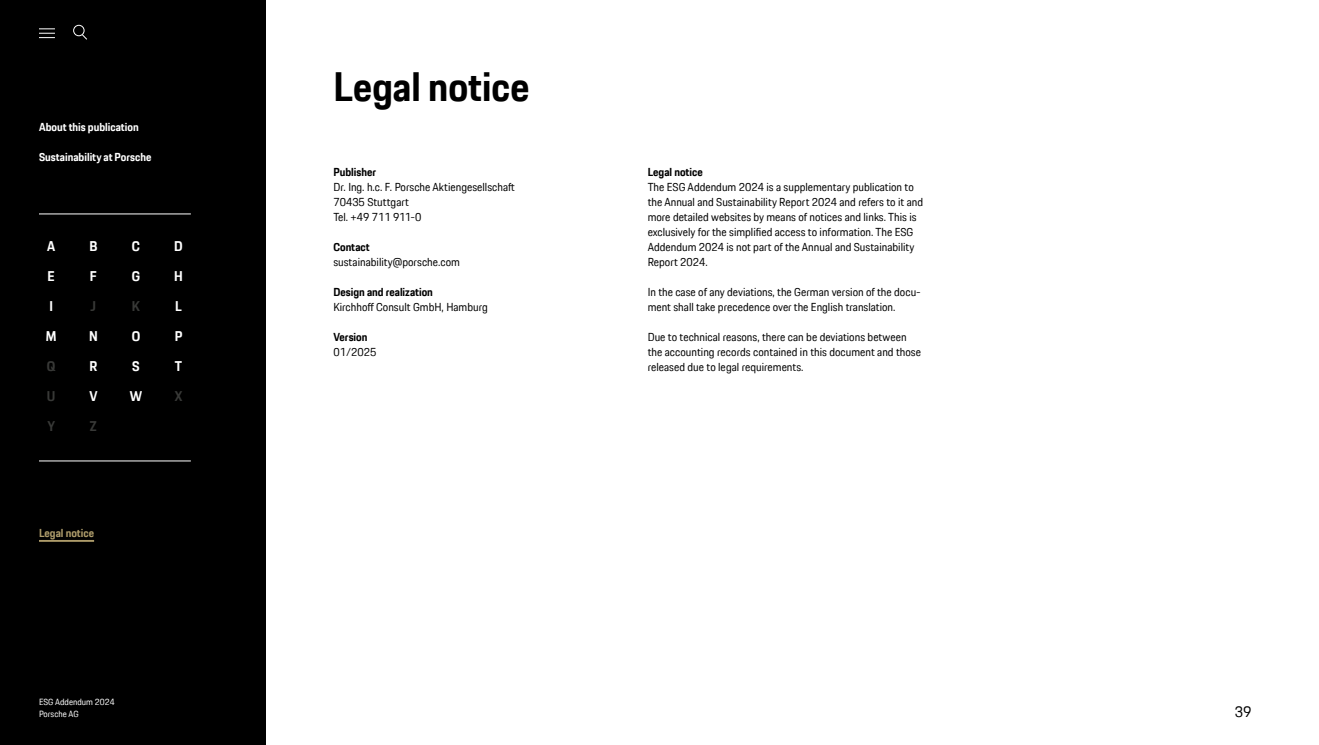
<style>
.page{position:relative;width:1319px;height:745px;background:#fff}
.page>*{position:absolute;margin:0;border:0;box-sizing:border-box;transform-origin:0 0}
.t1{font:700 40px "Porsche Next TT";letter-spacing:.005em;color:#000}
.t2{font:15px "Porsche Next TT";color:#000}
.t3{font:700 13.75px "Porsche Next TT";color:#fff}
.t4{font:700 13.75px "Porsche Next TT";color:#383937}
.t5{font:11.25px/15px "Porsche Next TT";color:#000}
.t6{font:700 11.25px "Porsche Next TT";color:#000}
.t7{font:700 11.25px "Porsche Next TT";color:#fff}
.t8{font:700 11.25px "Porsche Next TT";letter-spacing:.005em;color:#ad9b6a}
.t9{font:8.75px/11.2px "Porsche Next TT";color:#fff}
</style>
<div class="page">
<div style="left:0;top:0;width:266px;height:744px;background:#000"></div>
<hr style="left:39px;top:539px;width:55px;height:2px;background:#ad9b6a">
<hr style="left:39px;top:213px;width:152px;height:1px;background:#fff">
<hr style="left:39px;top:460px;width:152px;height:1px;background:#fff">
<div style="left:73px;top:25px;width:12px;height:11px;border:1px solid #fff;border-radius:50%"></div>
<svg style="left:81px;top:33px;width:6px;height:7px"></svg>
<svg style="left:39px;top:28px;width:16px;height:10px"></svg>
<p class="t7" style="left:39px;top:119px;width:101px">About this publication</p>
<p class="t7" style="left:39px;top:149px;width:114px">Sustainability at Porsche</p>
<p class="t3" style="left:47px;top:237px;width:10px">A</p>
<p class="t3" style="left:89px;top:237px;width:9px">B</p>
<p class="t3" style="left:132px;top:237px;width:10px">C</p>
<p class="t3" style="left:174px;top:237px;width:10px">D</p>
<p class="t3" style="left:48px;top:267px;width:9px">E</p>
<p class="t3" style="left:90px;top:267px;width:8px">F</p>
<p class="t3" style="left:132px;top:267px;width:10px">G</p>
<p class="t3" style="left:174px;top:267px;width:10px">H</p>
<p class="t3" style="left:49px;top:297px;width:5px">I</p>
<p class="t4" style="left:91px;top:297px;width:7px">J</p>
<p class="t4" style="left:132px;top:297px;width:10px">K</p>
<p class="t3" style="left:175px;top:297px;width:8px">L</p>
<p class="t3" style="left:46px;top:327px;width:12px">M</p>
<p class="t3" style="left:89px;top:327px;width:10px">N</p>
<p class="t3" style="left:132px;top:327px;width:10px">O</p>
<p class="t3" style="left:175px;top:327px;width:9px">P</p>
<p class="t4" style="left:47px;top:357px;width:10px">Q</p>
<p class="t3" style="left:89px;top:357px;width:9px">R</p>
<p class="t3" style="left:132px;top:357px;width:9px">S</p>
<p class="t3" style="left:175px;top:357px;width:9px">T</p>
<p class="t4" style="left:47px;top:387px;width:10px">U</p>
<p class="t3" style="left:89px;top:387px;width:10px">V</p>
<p class="t3" style="left:130px;top:387px;width:14px">W</p>
<p class="t4" style="left:175px;top:387px;width:9px">X</p>
<p class="t4" style="left:47px;top:417px;width:9px">Y</p>
<p class="t4" style="left:90px;top:417px;width:8px">Z</p>
<p class="t8" style="left:39px;top:524px;width:57px">Legal notice</p>
<p class="t9" style="left:39px;top:696px;width:77px">ESG Addendum 2024<br>Porsche AG</p>
<h1 class="t1" style="left:333px;top:60px;width:197px">Legal notice</h1>
<p class="t6" style="left:333px;top:164px;width:44px">Publisher</p>
<p class="t5" style="left:333px;top:179px;width:183px">Dr. Ing. h.c. F. Porsche Aktiengesellschaft<br>70435 Stuttgart<br>Tel. +49 711 911-0</p>
<p class="t6" style="left:333px;top:239px;width:38px">Contact</p>
<p class="t5" style="left:333px;top:254px;width:128px">sustainability@porsche.com</p>
<p class="t6" style="left:333px;top:284px;width:101px">Design and realization</p>
<p class="t5" style="left:333px;top:299px;width:156px">Kirchhoff Consult GmbH, Hamburg</p>
<p class="t6" style="left:333px;top:329px;width:36px">Version</p>
<p class="t5" style="left:333px;top:344px;width:44px">01/2025</p>
<p class="t6" style="left:647px;top:164px;width:57px">Legal notice</p>
<p class="t5" style="left:647px;top:179px;width:277px">The ESG Addendum 2024 is a supplementary publication to the Annual and Sustainability Report 2024 and refers to it and more detailed websites by means of notices and links. This is exclusively for the simplified access to information. The ESG Addendum 2024 is not part of the Annual and Sustainability Report 2024.</p>
<p class="t5" style="left:647px;top:284px;width:275px">In the case of any deviations, the German version of the docu&shy;ment shall take precedence over the English translation.</p>
<p class="t5" style="left:647px;top:329px;width:275px">Due to technical reasons, there can be deviations between the accounting records contained in this document and those released due to legal requirements.</p>
<h2 class="t2" style="left:1234px;top:701px;width:18px">39</h2>
</div>
